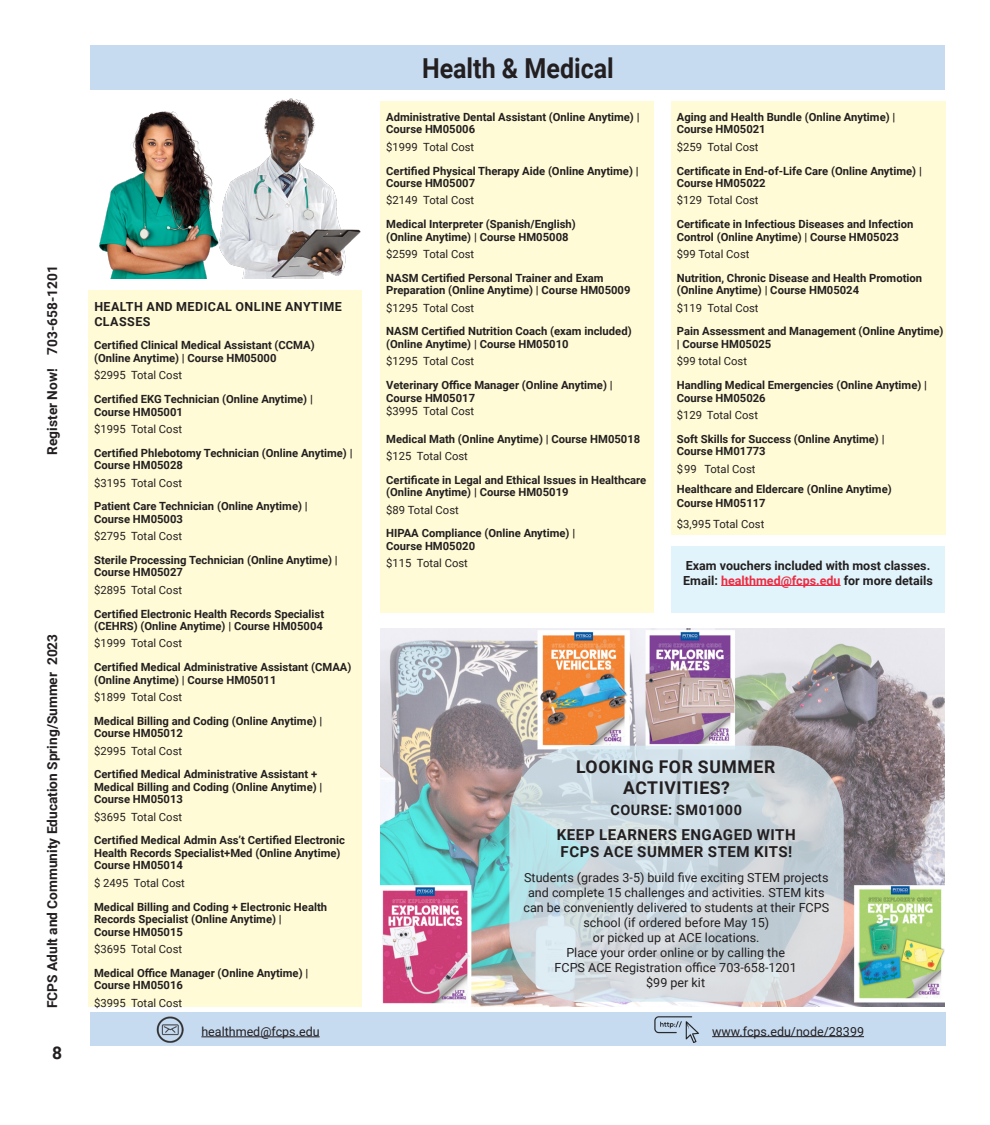
<style>
.page{position:relative;width:990px;height:1125px;background:#fff}
.page>*{position:absolute;margin:0;border:0;box-sizing:border-box;transform-origin:0 0}
.Small_Information_bo{font:700 27.5px "Roboto";color:#231f20;scale:.91 1}
.Small_Information_bo-2{font:700 17.62px/21.1px "Roboto";letter-spacing:.035em;color:#231f20;text-align:center}
.t1{font:700 17.5px "Roboto";color:#231f20}
.Small_Information_bo-3{font:700 15.12px "Roboto";letter-spacing:.035em;color:#231f20}
.Small_Information_bo-4{font:700 14.38px "Roboto";letter-spacing:.035em;color:#231f20}
.t2{font:700 13.75px "Roboto";color:#231f20}
.Small_Information_bo-5{font:12.5px/15.1px "Roboto";color:#231f20;text-align:center}
.Small_Information_bo-6{font:700 12.5px/15px "Roboto";color:#231f20}
.subject_name{font:700 12.5px/15px "Roboto";letter-spacing:.035em;color:#231f20}
.course_name{font:700 11.25px/12.5px "Roboto";color:#231f20}
.cost_id{font:11.25px "Roboto";color:#231f20}
.tuition{font:700 11.25px/13.5px "Roboto";color:#231f20}
.tuition-2{font:11.25px "Roboto";color:#231f20}
.s1{font-weight:400}
.s2{color:#ed2c42}
</style>
<div class="page">
<div style="left:91px;top:45px;width:854px;height:45px;background:#c6daf0"></div>
<div style="left:90px;top:1012px;width:855px;height:34px;background:#c6daf0"></div>
<hr style="left:201px;top:1037px;width:119px;height:1px;background:#231f20">
<img style="left:157px;top:1016px;width:27px;height:27px">
<img style="left:654px;top:1016px;width:45px;height:27px">
<hr style="left:712px;top:1036px;width:152px;height:1px;background:#231f20">
<div style="left:89px;top:290px;width:273px;height:717px;background:#fffbd6"></div>
<div style="left:381px;top:101px;width:273px;height:512px;background:#fffbd6"></div>
<img style="left:99px;top:98px;width:262px;height:181px">
<div style="left:671px;top:101px;width:274px;height:434px;background:#fffbd6"></div>
<div style="left:671px;top:546px;width:274px;height:67px;background:#e1f4fc"></div>
<hr style="left:721px;top:585px;width:120px;height:1px;background:#ed2c42">
<img style="left:381px;top:628px;width:564px;height:379px">
<svg style="left:509px;top:746px;width:335px;height:256px;background:#ccd8de"></svg>
<p class="t2" style="left:43px;top:455px;width:191px;rotate:-90deg">Register Now! 703-658-1201</p>
<p class="t2" style="left:43px;top:1008px;width:376px;rotate:-90deg">FCPS Adult and Community Education Spring/Summer 2023</p>
<h3 class="t1" style="left:52px;top:1040px;width:12px">8</h3>
<p class="subject_name" style="left:94px;top:298px;width:249px">HEALTH AND MEDICAL ONLINE ANYTIME<br>CLASSES</p>
<p class="course_name" style="left:94px;top:339px;width:222px">Certified Clinical Medical Assistant (CCMA) (Online Anytime) | Course HM05000</p>
<p class="cost_id" style="left:94px;top:367px;width:90px">$2995 Total Cost</p>
<p class="course_name" style="left:94px;top:392px;width:220px">Certified EKG Technician (Online Anytime) |<br>Course HM05001</p>
<p class="cost_id" style="left:94px;top:421px;width:90px">$1995 Total Cost</p>
<p class="course_name" style="left:94px;top:446px;width:260px">Certified Phlebotomy Technician (Online Anytime) |<br>Course HM05028</p>
<p class="cost_id" style="left:94px;top:475px;width:90px">$3195 Total Cost</p>
<p class="course_name" style="left:94px;top:500px;width:215px">Patient Care Technician (Online Anytime) |<br>Course HM05003</p>
<p class="cost_id" style="left:94px;top:528px;width:90px">$2795 Total Cost</p>
<p class="course_name" style="left:94px;top:553px;width:245px">Sterile Processing Technician (Online Anytime) |<br>Course HM05027</p>
<p class="cost_id" style="left:94px;top:582px;width:90px">$2895 Total Cost</p>
<p class="course_name" style="left:94px;top:607px;width:232px">Certified Electronic Health Records Specialist (CEHRS) (Online Anytime) | Course HM05004</p>
<p class="cost_id" style="left:94px;top:635px;width:90px">$1999 Total Cost</p>
<p class="course_name" style="left:94px;top:660px;width:259px">Certified Medical Administrative Assistant (CMAA) (Online Anytime) | Course HM05011</p>
<p class="cost_id" style="left:94px;top:689px;width:90px">$1899 Total Cost</p>
<p class="course_name" style="left:94px;top:714px;width:230px">Medical Billing and Coding (Online Anytime) |<br>Course HM05012</p>
<p class="cost_id" style="left:94px;top:743px;width:90px">$2995 Total Cost</p>
<p class="course_name" style="left:94px;top:768px;width:230px">Certified Medical Administrative Assistant +<br>Medical Billing and Coding (Online Anytime) |<br>Course HM05013</p>
<p class="cost_id" style="left:94px;top:809px;width:90px">$3695 Total Cost</p>
<p class="course_name" style="left:94px;top:834px;width:252px">Certified Medical Admin Ass’t Certified Electronic<br>Health Records Specialist+Med (Online Anytime)<br>Course HM05014</p>
<p class="cost_id" style="left:94px;top:875px;width:92px">$ 2495 Total Cost</p>
<p class="course_name" style="left:94px;top:900px;width:234px">Medical Billing and Coding + Electronic Health<br>Records Specialist (Online Anytime) |<br>Course HM05015</p>
<p class="cost_id" style="left:94px;top:941px;width:90px">$3695 Total Cost</p>
<p class="course_name" style="left:94px;top:966px;width:216px">Medical Office Manager (Online Anytime) |<br>Course HM05016</p>
<p class="cost_id" style="left:94px;top:995px;width:90px">$3995 Total Cost</p>
<p class="Small_Information_bo" style="left:422px;top:49px;width:212px">Health &amp; Medical</p>
<p class="course_name" style="left:386px;top:110px;width:255px">Administrative Dental Assistant (Online Anytime) |<br>Course HM05006</p>
<p class="cost_id" style="left:386px;top:139px;width:90px">$1999 Total Cost</p>
<p class="course_name" style="left:386px;top:164px;width:254px">Certified Physical Therapy Aide (Online Anytime) |<br>Course HM05007</p>
<p class="cost_id" style="left:386px;top:193px;width:90px">$2149 Total Cost</p>
<p class="course_name" style="left:386px;top:218px;width:191px">Medical Interpreter (Spanish/English) (Online Anytime) | Course HM05008</p>
<p class="cost_id" style="left:386px;top:246px;width:90px">$2599 Total Cost</p>
<p class="course_name" style="left:386px;top:271px;width:246px">NASM Certified Personal Trainer and Exam<br>Preparation (Online Anytime) | Course HM05009</p>
<p class="cost_id" style="left:386px;top:300px;width:90px">$1295 Total Cost</p>
<p class="course_name" style="left:386px;top:325px;width:247px">NASM Certified Nutrition Coach (exam included) (Online Anytime) | Course HM05010</p>
<p class="cost_id" style="left:386px;top:353px;width:90px">$1295 Total Cost</p>
<p class="course_name" style="left:386px;top:378px;width:228px;line-height:13px">Veterinary Office Manager (Online Anytime) |<br>Course HM05017<br><span class="s1">$3995 Total Cost</span></p>
<p class="course_name" style="left:386px;top:432px;width:256px">Medical Math (Online Anytime) | Course HM05018</p>
<p class="cost_id" style="left:386px;top:448px;width:83px">$125 Total Cost</p>
<p class="course_name" style="left:386px;top:473px;width:262px">Certificate in Legal and Ethical Issues in Healthcare (Online Anytime) | Course HM05019</p>
<p class="cost_id" style="left:386px;top:502px;width:74px">$89 Total Cost</p>
<p class="course_name" style="left:386px;top:527px;width:190px">HIPAA Compliance (Online Anytime) |<br>Course HM05020</p>
<p class="cost_id" style="left:386px;top:555px;width:83px">$115 Total Cost</p>
<p class="course_name" style="left:677px;top:110px;width:220px">Aging and Health Bundle (Online Anytime) |<br>Course HM05021</p>
<p class="cost_id" style="left:677px;top:139px;width:83px">$259 Total Cost</p>
<p class="course_name" style="left:677px;top:164px;width:246px">Certificate in End-of-Life Care (Online Anytime) |<br>Course HM05022</p>
<p class="cost_id" style="left:677px;top:193px;width:83px">$129 Total Cost</p>
<p class="course_name" style="left:677px;top:218px;width:238px">Certificate in Infectious Diseases and Infection<br>Control (Online Anytime) | Course HM05023</p>
<p class="cost_id" style="left:677px;top:246px;width:74px">$99 Total Cost</p>
<p class="course_name" style="left:677px;top:271px;width:247px">Nutrition, Chronic Disease and Health Promotion (Online Anytime) | Course HM05024</p>
<p class="cost_id" style="left:677px;top:300px;width:83px">$119 Total Cost</p>
<p class="course_name" style="left:677px;top:325px;width:268px">Pain Assessment and Management (Online Anytime) | Course HM05025</p>
<p class="cost_id" style="left:677px;top:353px;width:72px">$99 total Cost</p>
<p class="course_name" style="left:677px;top:378px;width:252px">Handling Medical Emergencies (Online Anytime) |<br>Course HM05026</p>
<p class="cost_id" style="left:677px;top:407px;width:83px">$129 Total Cost</p>
<p class="course_name" style="left:677px;top:432px;width:209px">Soft Skills for Success (Online Anytime) |<br>Course HM01773</p>
<p class="cost_id" style="left:677px;top:461px;width:80px">$99 Total Cost</p>
<p class="tuition" style="left:677px;top:482px;width:216px">Healthcare and Eldercare (Online Anytime)<br>Course HM05117</p>
<p class="tuition-2" style="left:677px;top:516px;width:89px">$3,995 Total Cost</p>
<p class="Small_Information_bo-6" style="left:683px;top:557px;width:251px">Exam vouchers included with most classes.<br>Email: <span class="s2">healthmed@fcps.edu</span> for more details</p>
<p class="Small_Information_bo-2" style="left:576px;top:756px;width:201px">LOOKING FOR SUMMER<br>ACTIVITIES?</p>
<p class="Small_Information_bo-4" style="left:611px;top:800px;width:133px">COURSE: SM01000</p>
<p class="Small_Information_bo-3" style="left:557px;top:824px;width:240px">KEEP LEARNERS ENGAGED WITH</p>
<p class="Small_Information_bo-3" style="left:561px;top:841px;width:233px">FCPS ACE SUMMER STEM KITS!</p>
<p class="Small_Information_bo-5" style="left:523px;top:869px;width:307px">Students (grades 3-5) build five exciting STEM projects and complete 15 challenges and activities. STEM kits can be conveniently delivered to students at their FCPS school (if ordered before May 15)</p>
<p class="Small_Information_bo-5" style="left:593px;top:930px;width:168px">or picked up at ACE locations.</p>
<p class="Small_Information_bo-5" style="left:566px;top:945px;width:220px">Place your order online or by calling the</p>
<p class="Small_Information_bo-5" style="left:555px;top:960px;width:244px">FCPS ACE Registration office 703-658-1201</p>
<p class="Small_Information_bo-5" style="left:646px;top:975px;width:60px">$99 per kit</p>
<p class="Small_Information_bo-5" style="left:201px;top:1023px;width:120px">healthmed@fcps.edu</p>
<p class="Small_Information_bo-5" style="left:712px;top:1023px;width:153px">www.fcps.edu/node/28399</p>
</div>
